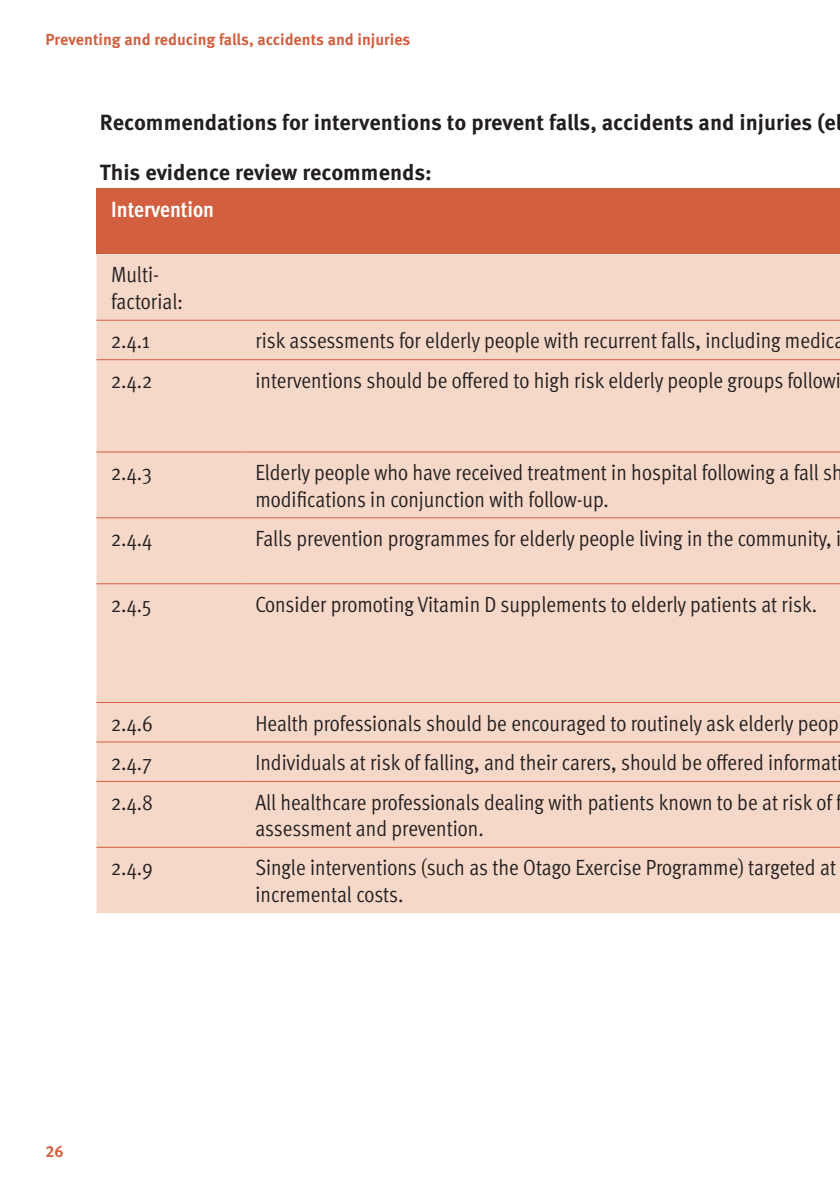
<style>
.page{position:relative;width:840px;height:1191px;background:#fff}
.page>*{position:absolute;margin:0;border:0;box-sizing:border-box;transform-origin:0 0}
.t1{font:22px/26.4px "Meta Cond OT";color:#231f20}
.t2{font:700 22px "Meta Pro";color:#231f20}
.t3{font:700 22px "Meta Cond OT";color:#fff}
.t4{font:700 16px "Meta Pro";color:#d26040}
</style>
<div class="page">
<div style="left:96px;top:188px;width:743px;height:66px;background:#d26040"></div>
<div style="left:96px;top:254px;width:743px;height:659px;background:#f6d8c9"></div>
<hr style="left:96px;top:320px;width:144px;height:1px;background:#d26040">
<hr style="left:240px;top:320px;width:599px;height:1px;background:#d26040">
<hr style="left:96px;top:359px;width:144px;height:1px;background:#d26040">
<hr style="left:240px;top:359px;width:599px;height:1px;background:#d26040">
<hr style="left:96px;top:451px;width:144px;height:1px;background:#d26040">
<hr style="left:240px;top:451px;width:599px;height:1px;background:#d26040">
<hr style="left:96px;top:517px;width:144px;height:1px;background:#d26040">
<hr style="left:240px;top:517px;width:599px;height:1px;background:#d26040">
<hr style="left:96px;top:583px;width:144px;height:1px;background:#d26040">
<hr style="left:240px;top:583px;width:599px;height:1px;background:#d26040">
<hr style="left:96px;top:702px;width:144px;height:1px;background:#d26040">
<hr style="left:240px;top:702px;width:599px;height:1px;background:#d26040">
<hr style="left:96px;top:741px;width:144px;height:1px;background:#d26040">
<hr style="left:240px;top:741px;width:599px;height:1px;background:#d26040">
<hr style="left:96px;top:781px;width:144px;height:1px;background:#d26040">
<hr style="left:240px;top:781px;width:599px;height:1px;background:#d26040">
<hr style="left:96px;top:847px;width:144px;height:1px;background:#d26040">
<hr style="left:240px;top:847px;width:599px;height:1px;background:#d26040">
<p class="t4" style="left:45px;top:29px;width:366px">Preventing and reducing falls, accidents and injuries</p>
<p class="t2" style="left:100px;top:108px;width:743px">Recommendations for interventions to prevent falls, accidents and injuries (el</p>
<p class="t2" style="left:100px;top:159px;width:333px">This evidence review recommends:</p>
<p class="t3" style="left:111px;top:195px;width:104px">Intervention</p>
<p class="t1" style="left:111px;top:262px;width:73px">Multi&shy;factorial:</p>
<p class="t1" style="left:111px;top:328px;width:40px">2.4.1</p>
<p class="t1" style="left:255px;top:328px;width:590px">risk assessments for elderly people with recurrent falls, including medica</p>
<p class="t1" style="left:111px;top:367px;width:42px">2.4.2</p>
<p class="t1" style="left:255px;top:367px;width:586px">interventions should be offered to high risk elderly people groups followi</p>
<p class="t1" style="left:111px;top:460px;width:42px">2.4.3</p>
<p class="t1" style="left:255px;top:460px;width:588px">Elderly people who have received treatment in hospital following a fall sh modifications in conjunction with follow-up.</p>
<p class="t1" style="left:111px;top:526px;width:42px">2.4.4</p>
<p class="t1" style="left:255px;top:526px;width:587px">Falls prevention programmes for elderly people living in the community, i</p>
<p class="t1" style="left:111px;top:591px;width:42px">2.4.5</p>
<p class="t1" style="left:255px;top:591px;width:563px">Consider promoting Vitamin D supplements to elderly patients at risk.</p>
<p class="t1" style="left:111px;top:710px;width:43px">2.4.6</p>
<p class="t1" style="left:255px;top:710px;width:584px">Health professionals should be encouraged to routinely ask elderly peop</p>
<p class="t1" style="left:111px;top:750px;width:42px">2.4.7</p>
<p class="t1" style="left:255px;top:750px;width:588px">Individuals at risk of falling, and their carers, should be offered informati</p>
<p class="t1" style="left:111px;top:789px;width:43px">2.4.8</p>
<p class="t1" style="left:255px;top:789px;width:587px">All healthcare professionals dealing with patients known to be at risk of f assessment and prevention.</p>
<p class="t1" style="left:111px;top:855px;width:43px">2.4.9</p>
<p class="t1" style="left:255px;top:855px;width:582px">Single interventions (such as the Otago Exercise Programme) targeted at incremental costs.</p>
<p class="t4" style="left:45px;top:1141px;width:20px">26</p>
</div>
